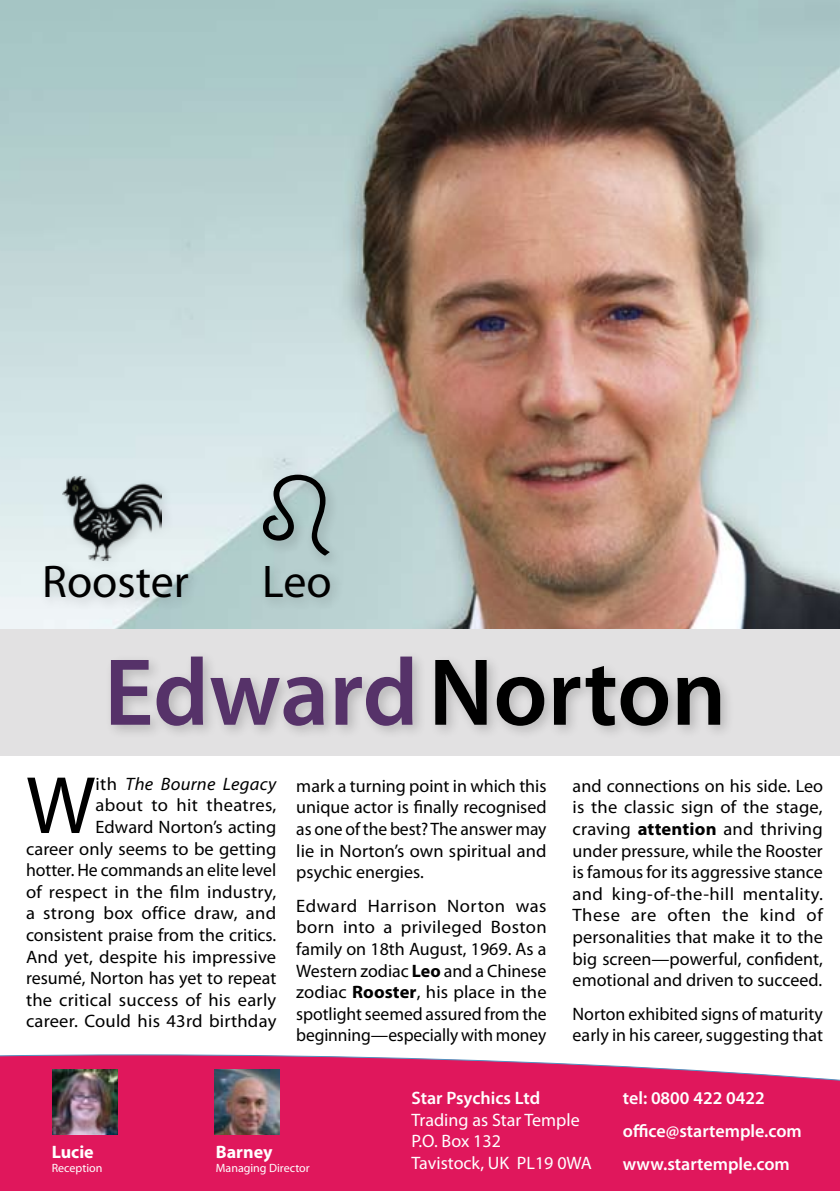
<style>
.page{position:relative;width:840px;height:1191px;background:#fff}
.page>*{position:absolute;margin:0;border:0;box-sizing:border-box;transform-origin:0 0}
.t1{font:600 96px "Myriad Pro";color:#563269}
.t2{font:96px "Astrology P02";color:#000}
.t3{font:82px "Myriad Pro";color:#000}
.t4{font:46px "Myriad Pro";color:#000}
.t5{font:18px/21.6px "Myriad Pro";color:#000;text-align:justify}
.t6{font:600 18px/33px "Myriad Pro";color:#fff}
.t7{font:18px/21.6px "Myriad Pro";color:#fff}
.t8{font:700 18px "Myriad Pro";color:#fff}
.t9{font:12px "Myriad Pro";color:#fff}
.s1{color:#000}
.s2{font-style:italic}
.s3{font-weight:700}
</style>
<div class="page">
<svg style="left:0;top:1054px;width:839px;height:137px;background:#e02566"></svg>
<img style="left:53px;top:1070px;width:64px;height:64px">
<img style="left:214px;top:1070px;width:65px;height:64px">
<img style="left:0;top:0;width:839px;height:629px">
<div style="left:0;top:629px;width:839px;height:127px;background:#e2e1e2"></div>
<div style="left:104px;top:650px;width:323px;height:90px;background:#000;opacity:.19"></div>
<div style="left:429px;top:653px;width:306px;height:87px;background:#000;opacity:.19"></div>
<div style="left:55px;top:469px;width:118px;height:103px;background:#dceaed"></div>
<img style="left:62px;top:476px;width:99px;height:83px">
<div style="left:39px;top:559px;width:163px;height:53px;background:#000;opacity:.19"></div>
<div style="left:256px;top:468px;width:86px;height:102px;background:#000;opacity:.19"></div>
<div style="left:259px;top:559px;width:85px;height:52px;background:#b2caca"></div>
<h3 class="t4" style="left:42px;top:553px;width:148px">Rooster</h3>
<h1 class="t2" style="left:252px;top:452px;width:85px">U</h1>
<h3 class="t4" style="left:262px;top:553px;width:71px">Leo</h3>
<h1 class="t1" style="left:104px;top:631px;width:623px">Edward<span class="s1">Norton</span></h1>
<p class="t5" style="left:26px;top:772px;width:252px;text-align:right">ith <span class="s2">The Bourne Legacy<br></span>about to hit theatres,<br>Edward Norton’s acting<br>career only seems to be getting hotter. He commands an elite level of respect in the film industry, a strong box office draw, and consistent praise from the critics.<br>And yet, despite his impressive resumé, Norton has yet to repeat the critical success of his early career. Could his 43rd birthday</p>
<p class="t5" style="left:296px;top:774px;width:252px">mark a turning point in which this unique actor is finally recognised as one of the best? The answer may lie in Norton’s own spiritual and psychic energies.</p>
<h2 class="t3" style="left:26px;top:755px;width:71px">W</h2>
<p class="t5" style="left:296px;top:894px;width:252px">Edward Harrison Norton was born into a privileged Boston family on 18th August, 1969. As a Western zodiac <span class="s3">Leo</span> and a Chinese zodiac <span class="s3">Rooster</span>, his place in the spotlight seemed assured from the beginning—especially with money</p>
<p class="t5" style="left:572px;top:774px;width:252px">and connections on his side. Leo is the classic sign of the stage, craving <span class="s3">attention</span> and thriving under pressure, while the Rooster is famous for its aggressive stance and king-of-the-hill mentality.<br>These are often the kind of personalities that make it to the big screen—powerful, confident, emotional and driven to succeed.</p>
<p class="t5" style="left:572px;top:1002px;width:252px">Norton exhibited signs of maturity early in his career, suggesting that</p>
<p class="t8" style="left:52px;top:1140px;width:44px">Lucie</p>
<p class="t9" style="left:52px;top:1161px;width:52px">Reception</p>
<p class="t8" style="left:216px;top:1140px;width:58px">Barney</p>
<p class="t9" style="left:216px;top:1161px;width:95px">Managing Director</p>
<p class="t6" style="left:411px;top:1081px;width:130px">Star Psychics Ltd</p>
<p class="t7" style="left:411px;top:1108px;width:182px">Trading as Star Temple<br>P.O. Box 132<br>Tavistock, UK PL19 0WA</p>
<p class="t6" style="left:622px;top:1081px;width:180px">tel: 0800 422 0422 office@startemple.com www.startemple.com</p>
</div>
